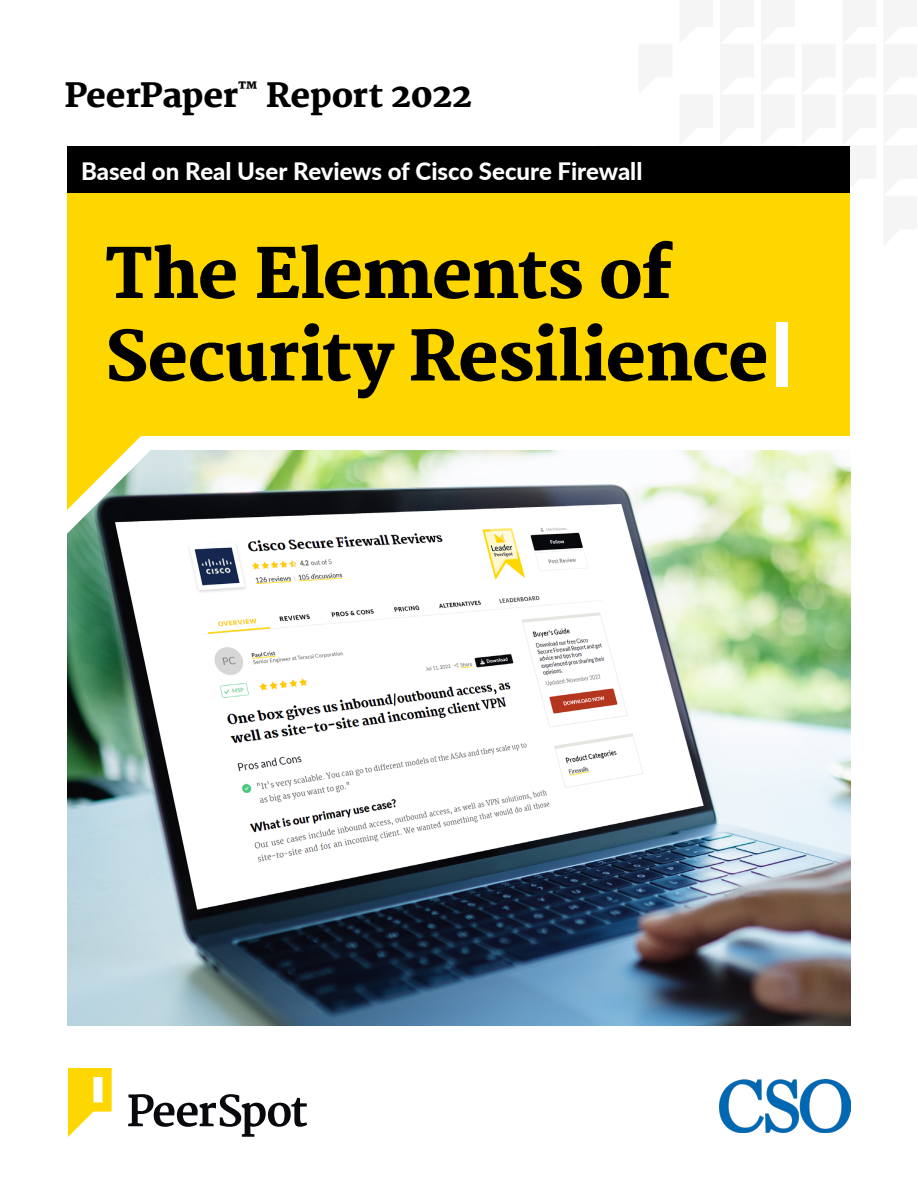
<style>
.page{position:relative;width:918px;height:1188px;background:#fff}
.page>*{position:absolute;margin:0;border:0;box-sizing:border-box;transform-origin:0 0}
.t1{font:800 67.5px/82.5px "Martel";letter-spacing:-.015em;color:#000}
.t2{font:800 33px "Martel";letter-spacing:-.01em;color:#000}
.t3{font:800 24px "Lato";letter-spacing:-.005em;color:#fff}
.s1{color:#fff}
</style>
<div class="page">
<img style="left:67px;top:451px;width:783px;height:575px">
<svg style="left:128px;top:1094px;width:179px;height:43px"></svg>
<svg style="left:68px;top:1068px;width:44px;height:69px"></svg>
<div style="left:67px;top:190px;width:783px;height:246px;background:#ffd700"></div>
<svg style="left:67px;top:436px;width:135px;height:108px"></svg>
<div style="left:67px;top:146px;width:783px;height:47px;background:#000"></div>
<img style="left:719px;top:1079px;width:131px;height:53px">
<h2 class="t2" style="left:65px;top:76px;width:409px">PeerPaper<sup>™</sup> Report 2022</h2>
<p class="t3" style="left:81px;top:153px;width:563px">Based on Real User Reviews of Cisco Secure Firewall</p>
<h1 class="t1" style="left:105px;top:233px;width:697px">The Elements of<br>Security Resilience<span class="s1">|</span></h1>
</div>
